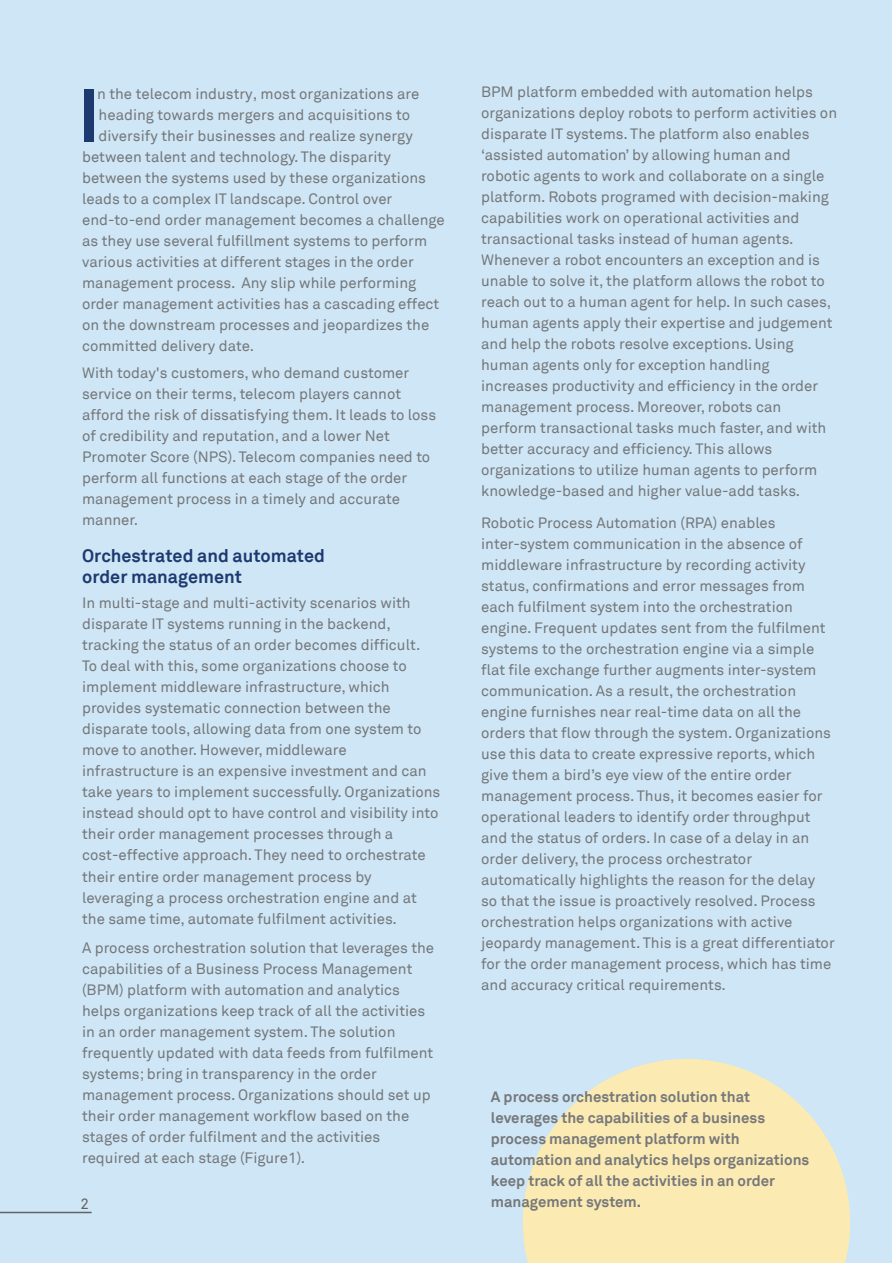
<style>
.page{position:relative;width:892px;height:1263px;background:#fff}
.page>*{position:absolute;margin:0;border:0;box-sizing:border-box;transform-origin:0 0}
.t1{font:700 73.5px "Wipro Akkurat TT";color:#1d3a70}
.t2{font:700 18px/21.6px "Wipro Akkurat TT";color:#1d3a70}
.t3{font:15px/21px "Wipro Akkurat TT";color:#75777a}
.t4{font:700 15px/21px "Wipro Akkurat TT";color:#75777a}
.t5{font:15px "Wipro Akkurat TT";color:#646363}
</style>
<div class="page">
<div style="left:0;top:0;width:891px;height:1263px;background:#cee6f5"></div>
<hr style="left:0;top:1212px;width:92px;height:1px;background:#646363">
<svg style="left:522px;top:1059px;width:327px;height:204px;fill:#fbeab2"></svg>
<h1 class="t1" style="left:78px;top:70px;width:23px">I</h1>
<p class="t3" style="left:97px;top:83px;width:324px">n the telecom industry, most organizations are heading towards mergers and acquisitions to diversify their businesses and realize synergy</p>
<p class="t3" style="left:82px;top:146px;width:364px">between talent and technology. The disparity between the systems used by these organizations leads to a complex IT landscape. Control over end-to-end order management becomes a challenge as they use several fulfillment systems to perform various activities at different stages in the order management process. Any slip while performing order management activities has a cascading effect on the downstream processes and jeopardizes the committed delivery date.</p>
<p class="t3" style="left:82px;top:362px;width:355px">With today's customers, who demand customer service on their terms, telecom players cannot afford the risk of dissatisfying them. It leads to loss of credibility and reputation, and a lower Net Promoter Score (NPS). Telecom companies need to perform all functions at each stage of the order management process in a timely and accurate manner.</p>
<p class="t2" style="left:82px;top:544px;width:244px">Orchestrated and automated order management</p>
<p class="t3" style="left:82px;top:593px;width:359px">In multi-stage and multi-activity scenarios with disparate IT systems running in the backend, tracking the status of an order becomes difficult.<br>To deal with this, some organizations choose to implement middleware infrastructure, which provides systematic connection between the disparate tools, allowing data from one system to move to another. However, middleware infrastructure is an expensive investment and can take years to implement successfully. Organizations instead should opt to have control and visibility into their order management processes through a cost-effective approach. They need to orchestrate their entire order management process by leveraging a process orchestration engine and at the same time, automate fulfilment activities.</p>
<p class="t3" style="left:82px;top:937px;width:353px">A process orchestration solution that leverages the capabilities of a Business Process Management (BPM) platform with automation and analytics helps organizations keep track of all the activities in an order management system. The solution frequently updated with data feeds from fulfilment systems; bring in transparency in the order management process. Organizations should set up their order management workflow based on the stages of order fulfilment and the activities required at each stage (Figure1).</p>
<p class="t5" style="left:80px;top:1195px;width:10px">2</p>
<p class="t3" style="left:481px;top:81px;width:357px">BPM platform embedded with automation helps organizations deploy robots to perform activities on disparate IT systems. The platform also enables ‘assisted automation’ by allowing human and robotic agents to work and collaborate on a single platform. Robots programed with decision-making capabilities work on operational activities and transactional tasks instead of human agents.<br>Whenever a robot encounters an exception and is unable to solve it, the platform allows the robot to reach out to a human agent for help. In such cases, human agents apply their expertise and judgement and help the robots resolve exceptions. Using human agents only for exception handling increases productivity and efficiency in the order management process. Moreover, robots can perform transactional tasks much faster, and with better accuracy and efficiency. This allows organizations to utilize human agents to perform knowledge-based and higher value-add tasks.</p>
<p class="t3" style="left:481px;top:512px;width:355px">Robotic Process Automation (RPA) enables inter-system communication in the absence of middleware infrastructure by recording activity status, confirmations and error messages from each fulfilment system into the orchestration engine. Frequent updates sent from the fulfilment systems to the orchestration engine via a simple flat file exchange further augments inter-system communication. As a result, the orchestration engine furnishes near real-time data on all the orders that flow through the system. Organizations use this data to create expressive reports, which give them a bird’s eye view of the entire order management process. Thus, it becomes easier for operational leaders to identify order throughput and the status of orders. In case of a delay in an order delivery, the process orchestrator automatically highlights the reason for the delay so that the issue is proactively resolved. Process orchestration helps organizations with active jeopardy management. This is a great differentiator for the order management process, which has time and accuracy critical requirements.</p>
<p class="t4" style="left:490px;top:1086px;width:320px">A process orchestration solution that leverages the capabilities of a business process management platform with automation and analytics helps organizations keep track of all the activities in an order management system.</p>
</div>
